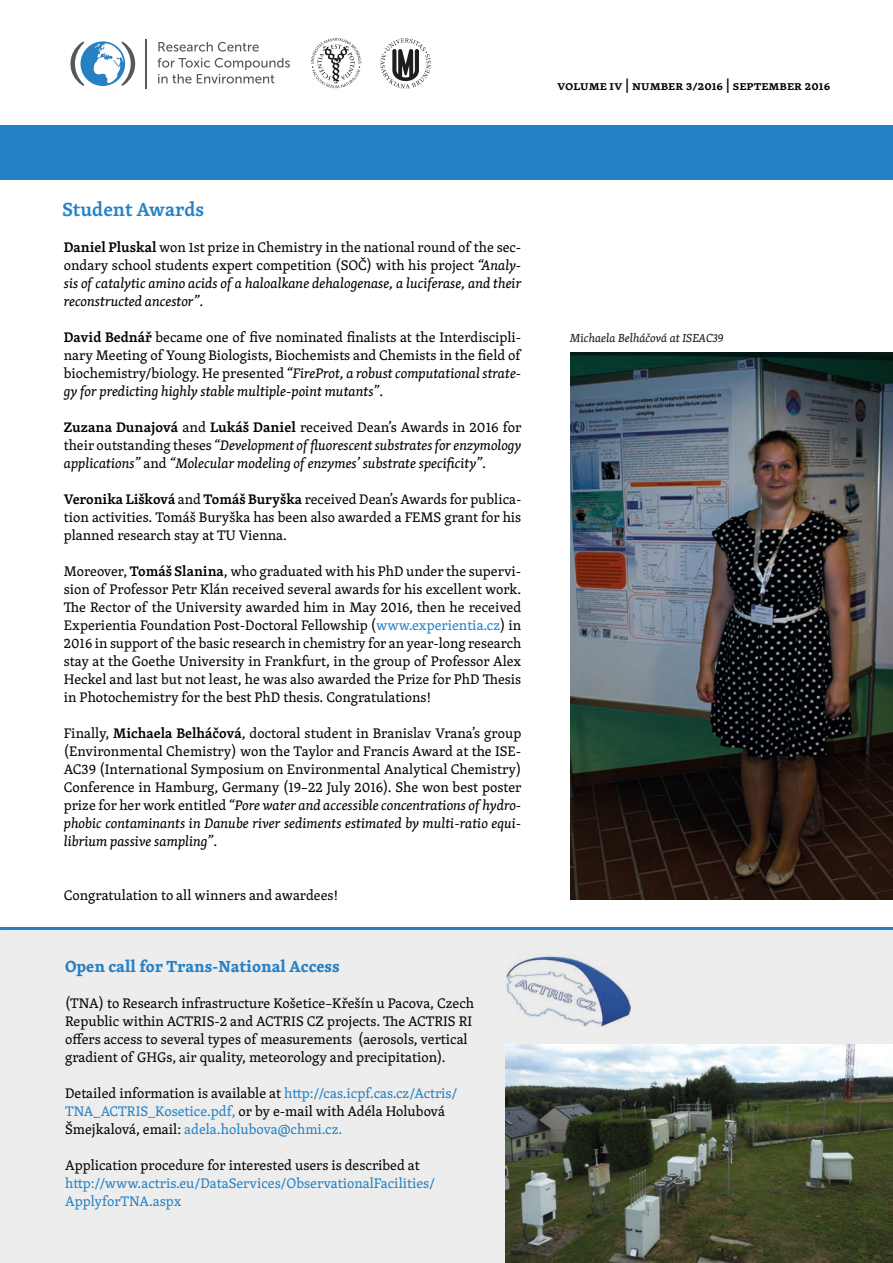
<style>
.page{position:relative;width:893px;height:1263px;background:#fff}
.page>*{position:absolute;margin:0;border:0;box-sizing:border-box;transform-origin:0 0}
.t1{font:600 19.5px "Skolar Latin Pro";color:#2581c4}
.t2{font:700 16.5px "Skolar Latin Pro";color:#2581c4}
.t3{font:14.25px/18px "Skolar Latin Pro";color:#020203;text-align:justify}
.t4{font:14.25px/18px "Skolar Latin Pro";color:#2581c4}
.t5{font:14.25px/18px "Skolar Latin Pro";color:#020304}
.t6{font:italic 14.25px/18px "Skolar Latin Pro";color:#020203;text-align:justify}
.t7{font:600 13.5px "Skolar Latin Pro";color:#020203}
.t8{font:italic 12px "Skolar Latin Pro";color:#1d1d1b}
.s1{font-weight:600}
.s2{font-style:italic}
.s3{font-weight:600;font-style:normal}
.s4{font-style:normal}
.s5{color:#2581c4}
.s6{color:#020304}
</style>
<div class="page">
<svg style="left:311px;top:38px;width:50px;height:50px"></svg>
<svg style="left:380px;top:38px;width:51px;height:51px"></svg>
<hr style="left:146px;top:39px;width:1px;height:50px;background:#575756">
<svg style="left:70px;top:41px;width:65px;height:45px"></svg>
<svg style="left:158px;top:42px;width:101px;height:10px"></svg>
<svg style="left:158px;top:58px;width:132px;height:26px"></svg>
<img style="left:570px;top:353px;width:323px;height:546px">
<div style="left:0;top:930px;width:893px;height:333px;background:#ededed"></div>
<hr style="left:0;top:927px;width:893px;height:3px;background:#2581c4">
<img style="left:506px;top:956px;width:125px;height:70px">
<img style="left:506px;top:1044px;width:387px;height:219px">
<div style="left:0;top:125px;width:893px;height:55px;background:#2581c4"></div>
<p class="t7" style="left:557px;top:75px;width:214px">Volume IV | number 3/2016 | SEPTEMBER</p>
<p class="t7" style="left:805px;top:75px;width:27px">2016</p>
<h1 class="t1" style="left:62px;top:194px;width:143px">Student Awards</h1>
<p class="t3" style="left:64px;top:238px;width:459px"><span class="s1">Daniel Pluskal</span> won 1st prize in Chemistry in the national round of the sec&shy;ondary school students expert competition (SOČ) with his project <span class="s2">“Analy&shy;sis of catalytic amino acids of a haloalkane dehalogenase, a luciferase, and their reconstructed ancestor”</span>.</p>
<p class="t3" style="left:64px;top:328px;width:459px"><span class="s1">David Bednář</span> became one of five nominated finalists at the Interdiscipli&shy;nary Meeting of Young Biologists, Biochemists and Chemists in the field of biochemistry/biology. He presented <span class="s2">“FireProt, a robust computational strate&shy;gy for predicting highly stable multiple-point mutants”</span>.</p>
<p class="t6" style="left:64px;top:418px;width:459px"><span class="s3">Zuzana Dunajová</span> <span class="s4">and</span> <span class="s3">Lukáš Daniel</span> <span class="s4">received Dean’s Awards in 2016 for their outstanding theses</span> “Development of fluorescent substrates for enzymology applications” <span class="s4">and</span> “Molecular modeling of enzymes’ substrate specificity”<span class="s4">.</span></p>
<p class="t3" style="left:64px;top:490px;width:459px"><span class="s1">Veronika Lišková</span> and <span class="s1">Tomáš Buryška</span> received Dean’s Awards for publica&shy;tion activities. Tomáš Buryška has been also awarded a FEMS grant for his planned research stay at TU Vienna.</p>
<p class="t3" style="left:64px;top:562px;width:459px">Moreover, <span class="s1">Tomáš Slanina</span>, who graduated with his PhD under the supervi&shy;sion of Professor Petr Klán received several awards for his excellent work.<br>The Rector of the University awarded him in May 2016, then he received Experientia Foundation Post-Doctoral Fellowship (<span class="s5">www.experientia.cz</span>) in 2016 in support of the basic research in chemistry for an year-long research stay at the Goethe University in Frankfurt, in the group of Professor Alex Heckel and last but not least, he was also awarded the Prize for PhD Thesis in Photochemistry for the best PhD thesis. Congratulations!</p>
<p class="t3" style="left:64px;top:724px;width:459px">Finally, <span class="s1">Michaela Belháčová</span>, doctoral student in Branislav Vrana’s group (Environmental Chemistry) won the Taylor and Francis Award at the ISE-AC39 (International Symposium on Environmental Analytical Chemistry)<br>Conference in Hamburg, Germany (19–22 July 2016). She won best poster prize for her work entitled <span class="s2">“Pore water and accessible concentrations of hydro&shy;phobic contaminants in Danube river sediments estimated by multi-ratio equi&shy;librium passive sampling”</span>.</p>
<p class="t3" style="left:64px;top:886px;width:276px">Congratulation to all winners and awardees!</p>
<h1 class="t2" style="left:65px;top:953px;width:276px">Open call for Trans-National Access</h1>
<p class="t5" style="left:65px;top:994px;width:411px">(TNA) to Research infrastructure Košetice–Křešín u Pacova, Czech Republic within ACTRIS-2 and ACTRIS CZ projects. The ACTRIS RI offers access to several types of measurements (aerosols, vertical gradient of GHGs, air quality, meteorology and precipitation).</p>
<p class="t4" style="left:65px;top:1084px;width:394px"><span class="s6">Detailed information is available at</span> http://cas.icpf.cas.cz/Actris/<br>TNA_ACTRIS_Kosetice.pdf, <span class="s6">or by e-mail with Adéla Holubová<br>Šmejkalová, email:</span> adela.holubova@chmi.cz.</p>
<p class="t4" style="left:65px;top:1156px;width:371px"><span class="s6">Application procedure for interested users is described at </span>http://www.actris.eu/DataServices/ObservationalFacilities/<br>ApplyforTNA.aspx</p>
<p class="t8" style="left:570px;top:329px;width:155px">Michaela Belháčová at ISEAC39</p>
</div>
